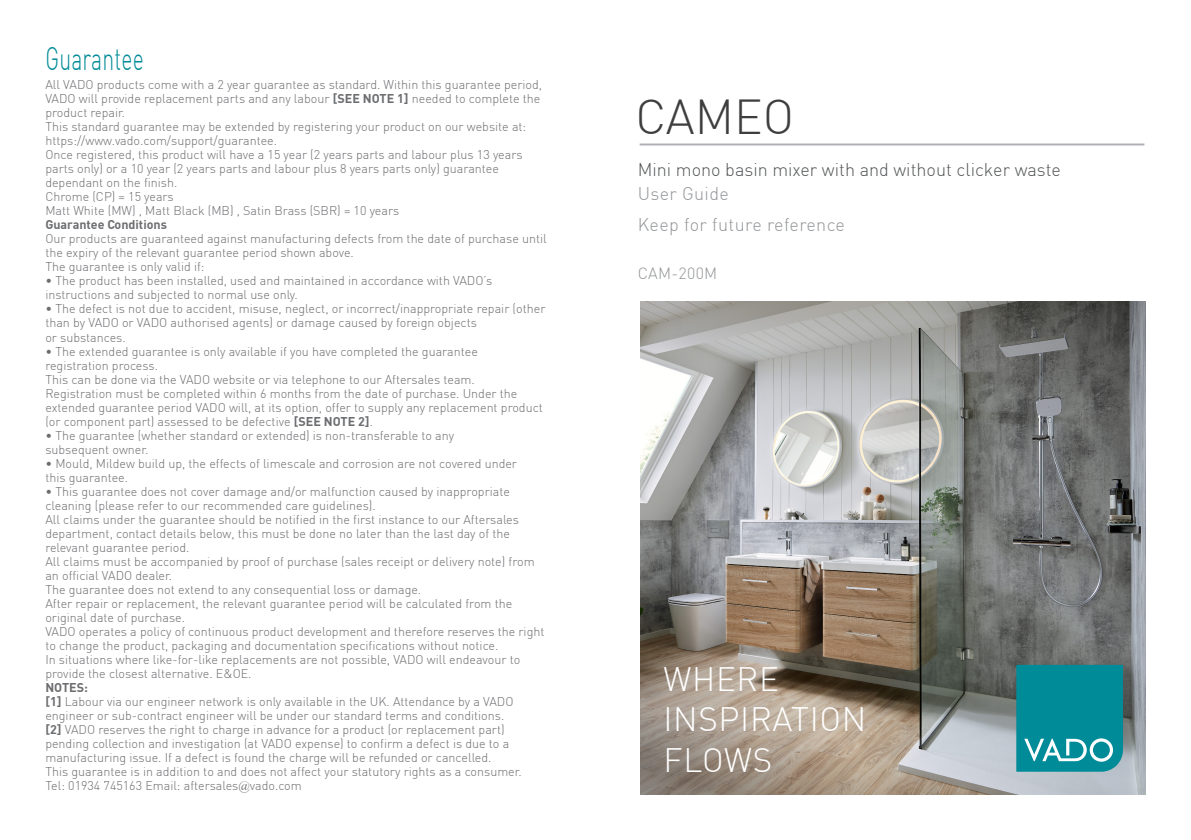
<style>
.page{position:relative;width:1191px;height:840px;background:#fff}
.page>*{position:absolute;margin:0;border:0;box-sizing:border-box;transform-origin:0 0}
.t1{font:300 48px "DIN";color:#3e3e3f}
.t2{font:300 33.2px "DIN";letter-spacing:.02em;color:#fff}
.t3{font:300 32px "DIN";letter-spacing:.01em;color:#008b98;scale:.66 1}
.t4{font:300 18px "DIN";color:#545557}
.t5{font:300 18px "DIN";letter-spacing:.02em;color:#939598}
.t6{font:300 16px "DIN";letter-spacing:.02em;color:#939598}
.t7{font:300 12.4px/14px "DIN";color:#6c6d70}
.t8{font:700 12.4px "DIN";color:#6c6d70}
.s1{font-weight:700}
.s2{font-family:"Bell";font-weight:400}
</style>
<div class="page">
<hr style="left:639px;top:143px;width:505px;height:2px;background:#b0b1b5">
<img style="left:641px;top:302px;width:504px;height:492px">
<svg style="left:641px;top:502px;width:399px;height:292px"></svg>
<svg style="left:1016px;top:664px;width:107px;height:107px"></svg>
<p class="t3" style="left:45px;top:39px;width:151px">Guarantee</p>
<p class="t7" style="left:45px;top:78px;width:498px">All VADO products come with a 2 year guarantee as standard. Within this guarantee period,</p>
<p class="t7" style="left:45px;top:92px;width:496px">VADO will provide replacement parts and any labour <span class="s1">[SEE NOTE 1]</span> needed to complete the product repair.</p>
<p class="t7" style="left:45px;top:120px;width:482px">This standard guarantee may be extended by registering your product on our website at:</p>
<p class="t7" style="left:45px;top:134px;width:233px">https://www.vado.com/support/guarantee.</p>
<p class="t7" style="left:45px;top:148px;width:478px">Once registered, this product will have a 15 year (2 years parts and labour plus 13 years parts only) or a 10 year (2 years parts and labour plus 8 years parts only) guarantee dependant on the finish.</p>
<p class="t7" style="left:45px;top:190px;width:130px">Chrome (CP) = 15 years</p>
<p class="t7" style="left:45px;top:204px;width:355px">Matt White (MW) , Matt Black (MB) , Satin Brass (SBR) = 10 years</p>
<p class="t8" style="left:45px;top:217px;width:123px">Guarantee Conditions</p>
<p class="t7" style="left:45px;top:232px;width:503px">Our products are guaranteed against manufacturing defects from the date of purchase until the expiry of the relevant guarantee period shown above.</p>
<p class="t7" style="left:45px;top:260px;width:161px">The guarantee is only valid if:</p>
<p class="t7" style="left:45px;top:274px;width:448px">• The product has been installed, used and maintained in accordance with VADO’s instructions and subjected to normal use only.</p>
<p class="t7" style="left:45px;top:302px;width:501px">• The defect is not due to accident, misuse, neglect, or incorrect/inappropriate repair (other than by VADO or VADO authorised agents) or damage caused by foreign objects<br>or substances.</p>
<p class="t7" style="left:45px;top:344px;width:434px">• The extended guarantee is only available if you have completed the guarantee registration process.</p>
<p class="t7" style="left:45px;top:372px;width:431px">This can be done via the VADO website or via telephone to our Aftersales team.</p>
<p class="t7" style="left:45px;top:386px;width:499px">Registration must be completed within 6 months from the date of purchase. Under the extended guarantee period VADO will, at its option, offer to supply any replacement product (or component part) assessed to be defective <span class="s1">[SEE NOTE 2]</span>.</p>
<p class="t7" style="left:45px;top:428px;width:410px">• The guarantee (whether standard or extended) is non-transferable to any subsequent owner.</p>
<p class="t7" style="left:45px;top:456px;width:473px">• Mould, Mildew build up, the effects of limescale and corrosion are not covered under this guarantee.</p>
<p class="t7" style="left:45px;top:484px;width:466px">• This guarantee does not cover damage and/or malfunction caused by inappropriate cleaning (please refer to our recommended care guidelines).</p>
<p class="t7" style="left:45px;top:512px;width:475px">All claims under the guarantee should be notified in the first instance to our Aftersales department, contact details below, this must be done no later than the last day of the relevant guarantee period.</p>
<p class="t7" style="left:45px;top:554px;width:491px">All claims must be accompanied by proof of purchase (sales receipt or delivery note) from an official VADO dealer.</p>
<p class="t7" style="left:45px;top:582px;width:377px">The guarantee does not extend to any consequential loss or damage.</p>
<p class="t7" style="left:45px;top:596px;width:468px">After repair or replacement, the relevant guarantee period will be calculated from the original date of purchase.</p>
<p class="t7" style="left:45px;top:624px;width:500px">VADO operates a policy of continuous product development and therefore reserves the right to change the product, packaging and documentation specifications without notice.</p>
<p class="t7" style="left:45px;top:652px;width:476px">In situations where like-for-like replacements are not possible, VADO will endeavour to provide the closest alternative. E&amp;OE.</p>
<p class="t8" style="left:45px;top:679px;width:44px">NOTES:</p>
<p class="t7" style="left:45px;top:694px;width:470px"><span class="s1">[1]</span> Labour via our engineer network is only available in the UK. Attendance by a VADO engineer or sub-contract engineer will be under our standard terms and conditions.</p>
<p class="t7" style="left:45px;top:722px;width:465px"><span class="s1">[2]</span> VADO reserves the right to charge in advance for a product (or replacement part) pending collection and investigation (at VADO expense) to confirm a defect is due to a manufacturing issue. If a defect is found the charge will be refunded or cancelled.</p>
<p class="t7" style="left:45px;top:764px;width:478px">This guarantee is in addition to and does not affect your statutory rights as a consumer.</p>
<p class="t7" style="left:45px;top:778px;width:258px">Tel: 01934 745163 Email: aftersales<span class="s2">@</span>vado.com</p>
<p class="t1" style="left:635px;top:87px;width:160px">CAMEO</p>
<p class="t4" style="left:637px;top:159px;width:425px">Mini mono basin mixer with and without clicker waste</p>
<p class="t5" style="left:637px;top:182px;width:93px">User Guide</p>
<p class="t5" style="left:637px;top:213px;width:209px">Keep for future reference</p>
<p class="t6" style="left:637px;top:263px;width:81px">CAM-200M</p>
<p class="t2" style="left:663px;top:657px;width:117px">WHERE</p>
<p class="t2" style="left:663px;top:698px;width:204px">INSPIRATION</p>
<p class="t2" style="left:663px;top:738px;width:110px">FLOWS</p>
</div>
